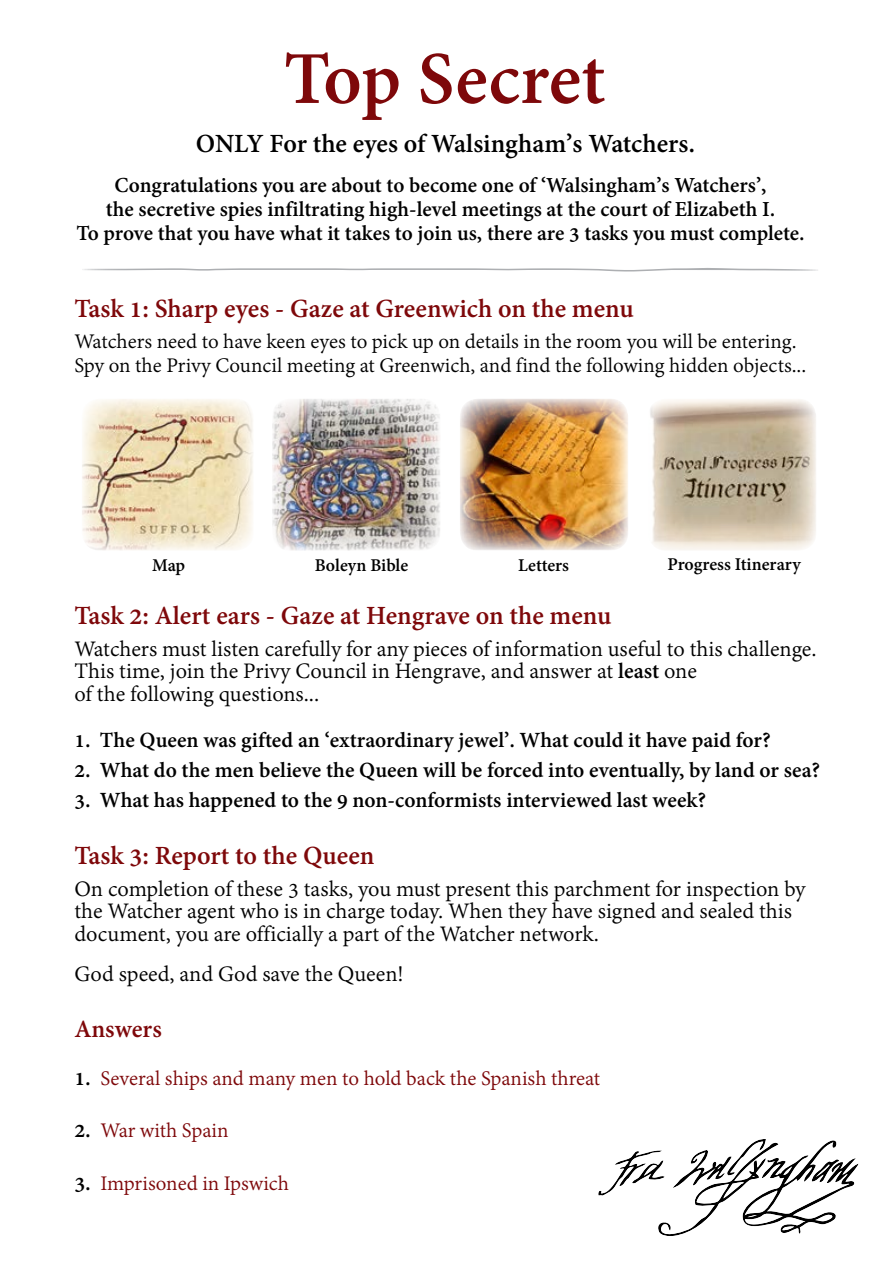
<style>
.page{position:relative;width:893px;height:1263px;background:#fff}
.page>*{position:absolute;margin:0;border:0;box-sizing:border-box;transform-origin:0 0}
.t1{font:700 81px "Adobe Devanagari";color:#7e080a}
.t2{font:700 28.5px "Adobe Devanagari";color:#7e080a}
.t3{font:700 28.5px "Adobe Devanagari";color:#000}
.t4{font:700 27px "Adobe Devanagari";color:#7e080a}
.t5{font:24px/22.5px "Adobe Devanagari";color:#000}
.t6{font:700 23.55px "Adobe Devanagari";color:#000}
.t7{font:700 23.25px/24px "Adobe Devanagari";color:#000;text-align:center}
.t8{font:22.5px/24px "Adobe Devanagari";color:#000}
.t9{font:22.5px "Adobe Devanagari";color:#7e080a}
.t10{font:700 19.5px "Adobe Devanagari";color:#000}
.s1{font-weight:700}
.s2{font-weight:700;font-size:24px;color:#000}
</style>
<div class="page">
<svg style="left:598px;top:1139px;width:261px;height:97px"></svg>
<img style="left:82px;top:399px;width:171px;height:151px">
<svg style="left:82px;top:268px;width:736px;height:4px"></svg>
<img style="left:272px;top:399px;width:168px;height:152px">
<img style="left:460px;top:399px;width:168px;height:151px">
<img style="left:650px;top:399px;width:166px;height:151px">
<h1 class="t1" style="left:284px;top:32px;width:323px">Top Secret</h1>
<p class="t3" style="left:196px;top:127px;width:501px">ONLY For the eyes of Walsingham’s Watchers.</p>
<p class="t7" style="left:76px;top:176px;width:730px">Congratulations you are about to become one of ‘Walsingham’s Watchers’,<br>the secretive spies infiltrating high-level meetings at the court of Elizabeth I.<br>To prove that you have what it takes to join us, there are 3 tasks you must complete.</p>
<p class="t2" style="left:74px;top:292px;width:561px">Task 1: Sharp eyes - Gaze at Greenwich on the menu</p>
<p class="t8" style="left:74px;top:331px;width:733px">Watchers need to have keen eyes to pick up on details in the room you will be entering.<br>Spy on the Privy Council meeting at Greenwich, and find the following hidden objects...</p>
<p class="t10" style="left:152px;top:554px;width:35px">Map</p>
<p class="t10" style="left:315px;top:554px;width:95px">Boleyn Bible</p>
<p class="t10" style="left:518px;top:554px;width:52px">Letters</p>
<p class="t10" style="left:667px;top:553px;width:135px">Progress Itinerary</p>
<p class="t2" style="left:74px;top:599px;width:539px">Task 2: Alert ears - Gaze at Hengrave on the menu</p>
<p class="t5" style="left:74px;top:639px;width:744px">Watchers must listen carefully for any pieces of information useful to this challenge.<br>This time, join the Privy Council in Hengrave, and answer at <span class="s1">least</span> one<br>of the following questions...</p>
<p class="t6" style="left:74px;top:727px;width:698px">1. The Queen was gifted an ‘extraordinary jewel’. What could it have paid for?</p>
<p class="t6" style="left:74px;top:757px;width:747px">2. What do the men believe the Queen will be forced into eventually, by land or sea?</p>
<p class="t6" style="left:74px;top:787px;width:633px">3. What has happened to the 9 non-conformists interviewed last week?</p>
<p class="t2" style="left:74px;top:839px;width:302px">Task 3: Report to the Queen</p>
<p class="t5" style="left:74px;top:879px;width:733px">On completion of these 3 tasks, you must present this parchment for inspection by the Watcher agent who is in charge today. When they have signed and sealed this document, you are officially a part of the Watcher network.</p>
<p class="t5" style="left:74px;top:965px;width:331px">God speed, and God save the Queen!</p>
<p class="t4" style="left:74px;top:1013px;width:89px">Answers</p>
<p class="t9" style="left:74px;top:1065px;width:527px"><span class="s2">1.</span> Several ships and many men to hold back the Spanish threat</p>
<p class="t9" style="left:74px;top:1118px;width:156px"><span class="s2">2.</span> War with Spain</p>
<p class="t9" style="left:74px;top:1170px;width:216px"><span class="s2">3.</span> Imprisoned in Ipswich</p>
</div>
